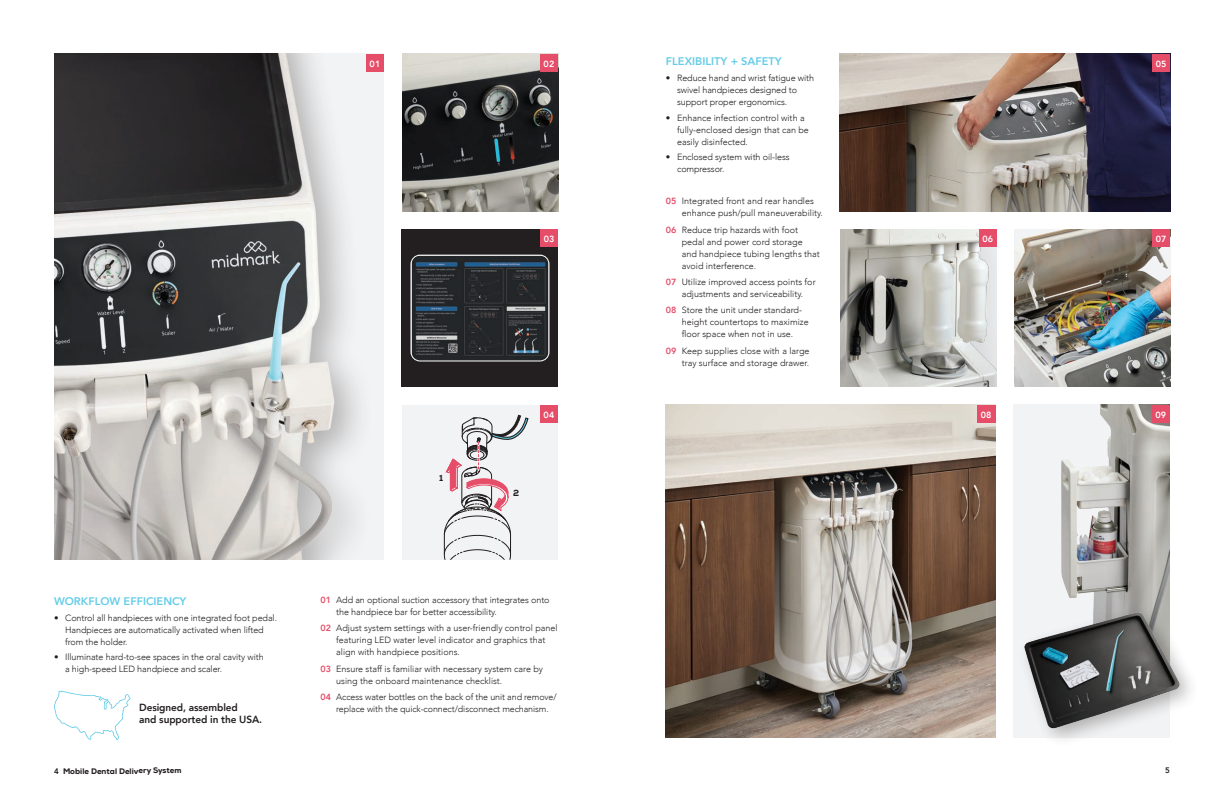
<style>
.page{position:relative;width:1224px;height:792px;background:#fff}
.page>*{position:absolute;margin:0;border:0;box-sizing:border-box;transform-origin:0 0}
.Body_Style_3{font:800 11px "Avenir";color:#65cce7}
.t1{font:800 10.4px/12.4px "Avenir";letter-spacing:-.01em;color:#231f20}
.Body_Style_3-2{font:300 9px/12px "Avenir";color:#231f20}
.Body_Style_3-3{font:800 8.9px "Avenir";letter-spacing:.02em;color:#fff}
.Body_Style_3-4{font:800 8.9px "Nexa";color:#231f20}
.t2{font:800 8px "Nexa";letter-spacing:-.005em;color:#231f20}
.t3{font:800 8px "Avenir";color:#231f20}
.s1{font-family:"Avenir"}
.s2{font-weight:800;font-size:8.9px;color:#e54d69}
</style>
<div class="page">
<div style="left:1014px;top:405px;width:156px;height:333px;background:#f2f3f4"></div>
<img style="left:1061px;top:405px;width:109px;height:191px">
<img style="left:1024px;top:596px;width:167px;height:144px">
<img style="left:840px;top:54px;width:330px;height:157px">
<img style="left:54px;top:54px;width:330px;height:506px">
<div style="left:402px;top:405px;width:156px;height:155px;background:#f2f3f4"></div>
<svg style="left:443px;top:414px;width:86px;height:146px"></svg>
<img style="left:402px;top:54px;width:156px;height:157px">
<div style="left:402px;top:229px;width:156px;height:158px;background:#231f20"></div>
<svg style="left:412px;top:255px;width:137px;height:106px"></svg>
<div style="left:410px;top:255px;width:139px;height:106px;border:1px solid #fff;border-radius:9px"></div>
<div style="left:540px;top:54px;width:18px;height:18px;background:#e54d69"></div>
<div style="left:366px;top:54px;width:18px;height:18px;background:#e54d69"></div>
<div style="left:540px;top:405px;width:18px;height:18px;background:#e54d69"></div>
<div style="left:540px;top:229px;width:18px;height:18px;background:#e54d69"></div>
<svg style="left:54px;top:691px;width:77px;height:49px"></svg>
<img style="left:666px;top:405px;width:330px;height:333px">
<div style="left:978px;top:405px;width:18px;height:18px;background:#e54d69"></div>
<div style="left:977px;top:405px;width:18px;height:18px;background:#e54d69"></div>
<div style="left:1152px;top:405px;width:18px;height:18px;background:#e54d69"></div>
<img style="left:840px;top:229px;width:157px;height:158px">
<div style="left:979px;top:229px;width:18px;height:18px;background:#e54d69"></div>
<img style="left:1014px;top:229px;width:156px;height:158px">
<div style="left:1152px;top:229px;width:18px;height:18px;background:#e54d69"></div>
<div style="left:1152px;top:54px;width:18px;height:18px;background:#e54d69"></div>
<p class="Body_Style_3-3" style="left:370px;top:57px;width:12px">01</p>
<p class="Body_Style_3-3" style="left:544px;top:57px;width:12px">02</p>
<p class="Body_Style_3-3" style="left:544px;top:232px;width:12px">02</p>
<p class="Body_Style_3-3" style="left:549px;top:232px;width:7px">3</p>
<p class="Body_Style_3" style="left:54px;top:593px;width:134px">WORKFLOW EFFICIENCY</p>
<p class="Body_Style_3-2" style="left:65px;top:612px;width:213px;text-indent:-11px">• Control all handpieces with one integrated foot pedal.<br>Handpieces are automatically activated when lifted from the holder.</p>
<p class="Body_Style_3-2" style="left:65px;top:651px;width:200px;text-indent:-11px">• Illuminate hard-to-see spaces in the oral cavity with a high-speed LED handpiece and scaler.</p>
<p class="t1" style="left:139px;top:701px;width:124px">Designed, assembled<br>and supported in the USA.</p>
<p class="t2" style="left:54px;top:766px;width:129px"><span class="s1">4</span> Mobile Dental Delivery System</p>
<p class="Body_Style_3-4" style="left:439px;top:472px;width:6px">1</p>
<p class="Body_Style_3-3" style="left:544px;top:408px;width:12px">04</p>
<p class="Body_Style_3-4" style="left:513px;top:487px;width:8px">2</p>
<p class="Body_Style_3-2" style="left:336px;top:594px;width:215px;text-indent:-16px"><span class="s2">01</span> Add an optional suction accessory that integrates onto the handpiece bar for better accessibility.</p>
<p class="Body_Style_3-2" style="left:336px;top:622px;width:223px;text-indent:-16px"><span class="s2">02</span> Adjust system settings with a user-friendly control panel featuring LED water level indicator and graphics that align with handpiece positions.</p>
<p class="Body_Style_3-2" style="left:336px;top:663px;width:208px;text-indent:-16px"><span class="s2">03</span> Ensure staff is familiar with necessary system care by using the onboard maintenance checklist.</p>
<p class="Body_Style_3-2" style="left:336px;top:691px;width:222px;text-indent:-16px"><span class="s2">04</span> Access water bottles on the back of the unit and remove/ replace with the quick-connect/disconnect mechanism.</p>
<p class="Body_Style_3" style="left:666px;top:52px;width:117px">FLEXIBILITY + SAFETY</p>
<p class="Body_Style_3-2" style="left:677px;top:72px;width:139px;text-indent:-11px">• Reduce hand and wrist fatigue with swivel handpieces designed to support proper ergonomics.</p>
<p class="Body_Style_3-2" style="left:677px;top:112px;width:133px;text-indent:-11px">• Enhance infection control with a fully-enclosed design that can be easily disinfected.</p>
<p class="Body_Style_3-2" style="left:677px;top:151px;width:114px;text-indent:-11px">• Enclosed system with oil-less compressor.</p>
<p class="Body_Style_3-2" style="left:682px;top:195px;width:143px;text-indent:-16px"><span class="s2">05</span> Integrated front and rear handles enhance push/pull maneuverability.</p>
<p class="Body_Style_3-2" style="left:682px;top:224px;width:140px;text-indent:-16px"><span class="s2">06</span> Reduce trip hazards with foot pedal and power cord storage and handpiece tubing lengths that avoid interference.</p>
<p class="Body_Style_3-2" style="left:666px;top:276px;width:151px;text-align:center"><span class="s2">07</span> Utilize improved access points for adjustments and serviceability.</p>
<p class="Body_Style_3-2" style="left:682px;top:304px;width:128px;text-indent:-16px"><span class="s2">08</span> Store the unit under standard&shy;height countertops to maximize floor space when not in use.</p>
<p class="Body_Style_3-2" style="left:666px;top:345px;width:145px;text-align:right"><span class="s2">09</span> Keep supplies close with a large tray surface and storage drawer.</p>
<p class="Body_Style_3-3" style="left:1156px;top:57px;width:12px">05</p>
<p class="Body_Style_3-3" style="left:982px;top:232px;width:12px">06</p>
<p class="Body_Style_3-3" style="left:1156px;top:232px;width:12px">07</p>
<p class="Body_Style_3-3" style="left:981px;top:408px;width:12px">08</p>
<p class="Body_Style_3-3" style="left:987px;top:408px;width:7px">5</p>
<p class="Body_Style_3-3" style="left:1155px;top:408px;width:12px">09</p>
<p class="t3" style="left:1165px;top:764px;width:6px">5</p>
</div>
